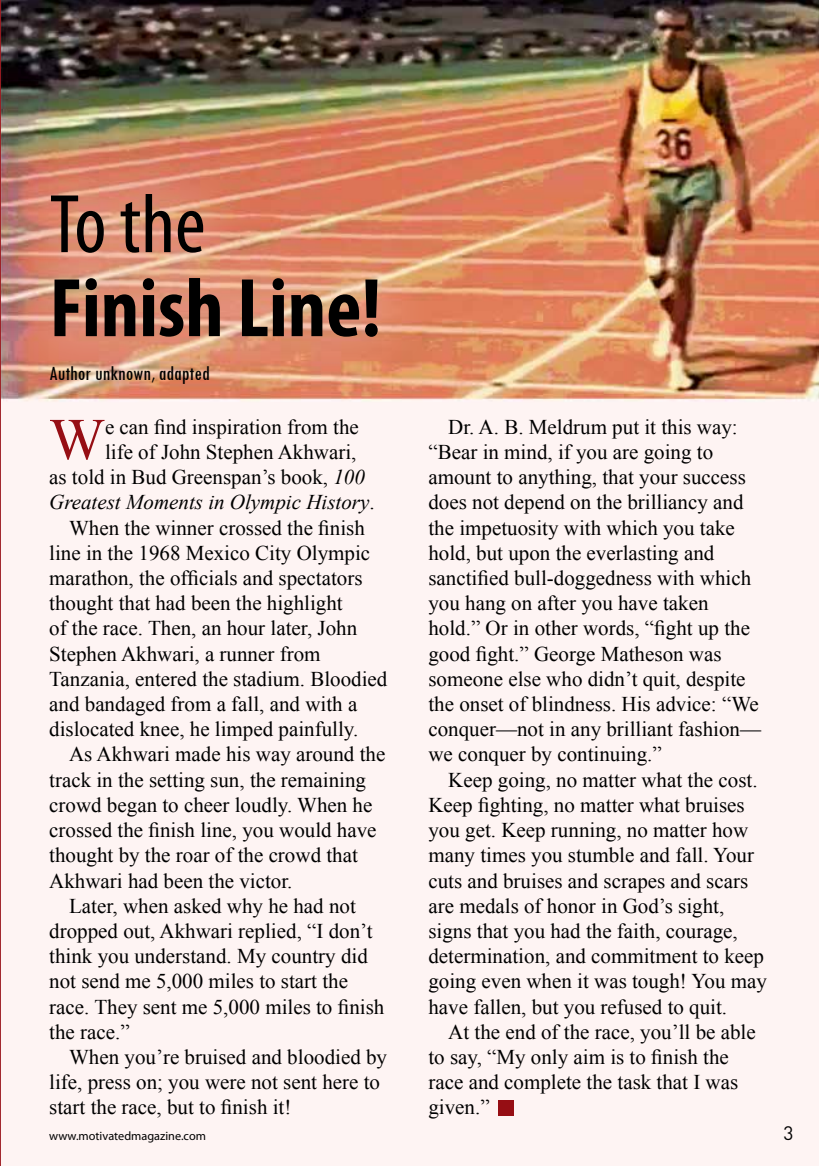
<style>
.page{position:relative;width:819px;height:1166px;background:#fff}
.page>*{position:absolute;margin:0;border:0;box-sizing:border-box;transform-origin:0 0}
.t1{font:700 condensed 84px "Myriad Pro";color:#000}
.t2{font:condensed 84px "Myriad Pro";color:#000}
.t3{font:58.98px "Times New Roman";color:#960e14}
.t4{font:21px/25.2px "Times New Roman";color:#000}
.t5{font:italic 21px "Times New Roman";color:#000}
.t6{font:condensed 21px "Tw Cen";color:#000}
.t7{font:19.25px "DIN Pro";color:#000}
.t8{font:12.25px "Myriad Pro";color:#000}
.s1{font-style:italic}
.s2{font-style:normal}
</style>
<div class="page">
<img style="left:2px;top:0;width:817px;height:1166px">
<svg style="left:0;top:0;width:2px;height:1166px"></svg>
<div style="left:0;top:136px;width:438px;height:261px;background:#f4ddd2;opacity:.25"></div>
<div style="left:498px;top:1100px;width:16px;height:16px;background:#960e14"></div>
<h1 class="t2" style="left:50px;top:174px;width:157px">To the</h1>
<h1 class="t1" style="left:50px;top:256px;width:333px">Finish Line!</h1>
<p class="t6" style="left:49px;top:361px;width:162px">Author unknown, adapted</p>
<h2 class="t3" style="left:49px;top:400px;width:57px">W</h2>
<p class="t4" style="left:105px;top:414px;width:255px">e can find inspiration from the</p>
<p class="t4" style="left:105px;top:439px;width:253px">life of John Stephen Akhwari,</p>
<p class="t4" style="left:49px;top:464px;width:317px">as told in Bud Greenspan’s book, <span class="s1">100</span></p>
<p class="t5" style="left:49px;top:488px;width:327px">Greatest Moments in Olympic History<span class="s2">.</span></p>
<p class="t4" style="left:69px;top:515px;width:297px">When the winner crossed the finish</p>
<p class="t4" style="left:49px;top:540px;width:322px">line in the 1968 Mexico City Olympic</p>
<p class="t4" style="left:49px;top:565px;width:315px">marathon, the officials and spectators</p>
<p class="t4" style="left:49px;top:590px;width:295px">thought that had been the highlight</p>
<p class="t4" style="left:49px;top:615px;width:309px">of the race. Then, an hour later, John</p>
<p class="t4" style="left:49px;top:641px;width:273px">Stephen Akhwari, a runner from</p>
<p class="t4" style="left:49px;top:666px;width:339px">Tanzania, entered the stadium. Bloodied</p>
<p class="t4" style="left:49px;top:691px;width:309px">and bandaged from a fall, and with a</p>
<p class="t4" style="left:49px;top:716px;width:310px">dislocated knee, he limped painfully.</p>
<p class="t4" style="left:69px;top:741px;width:318px">As Akhwari made his way around the</p>
<p class="t4" style="left:49px;top:767px;width:318px">track in the setting sun, the remaining</p>
<p class="t4" style="left:49px;top:792px;width:325px">crowd began to cheer loudly. When he</p>
<p class="t4" style="left:49px;top:817px;width:329px">crossed the finish line, you would have</p>
<p class="t4" style="left:49px;top:842px;width:310px">thought by the roar of the crowd that</p>
<p class="t4" style="left:49px;top:867px;width:245px">Akhwari had been the victor.</p>
<p class="t4" style="left:69px;top:893px;width:288px">Later, when asked why he had not</p>
<p class="t4" style="left:49px;top:918px;width:325px">dropped out, Akhwari replied, “I don’t</p>
<p class="t4" style="left:49px;top:943px;width:320px">think you understand. My country did</p>
<p class="t4" style="left:49px;top:968px;width:300px">not send me 5,000 miles to start the</p>
<p class="t4" style="left:49px;top:993px;width:337px">race. They sent me 5,000 miles to finish</p>
<p class="t4" style="left:49px;top:1019px;width:82px">the race.”</p>
<p class="t4" style="left:69px;top:1044px;width:319px">When you’re bruised and bloodied by</p>
<p class="t4" style="left:49px;top:1069px;width:332px">life, press on; you were not sent here to</p>
<p class="t4" style="left:49px;top:1094px;width:244px">start the race, but to finish it!</p>
<p class="t4" style="left:428px;top:414px;width:334px;text-indent:20px">Dr. A. B. Meldrum put it this way: “Bear in mind, if you are going to amount to anything, that your success does not depend on the brilliancy and the impetuosity with which you take hold, but upon the everlasting and sanctified bull-doggedness with which you hang on after you have taken hold.” Or in other words, “fight up the good fight.” George Matheson was someone else who didn’t quit, despite the onset of blindness. His advice: “We conquer—not in any brilliant fashion— we conquer by continuing.”</p>
<p class="t4" style="left:428px;top:767px;width:340px;text-indent:20px">Keep going, no matter what the cost.<br>Keep fighting, no matter what bruises you get. Keep running, no matter how many times you stumble and fall. Your cuts and bruises and scrapes and scars are medals of honor in God’s sight, signs that you had the faith, courage, determination, and commitment to keep going even when it was tough! You may have fallen, but you refused to quit.</p>
<p class="t4" style="left:428px;top:1019px;width:329px;text-indent:20px">At the end of the race, you’ll be able to say, “My only aim is to finish the race and complete the task that I was given.”</p>
<p class="t8" style="left:49px;top:1128px;width:158px">www.motivatedmagazine.com</p>
<p class="t7" style="left:783px;top:1120px;width:12px">3</p>
</div>
